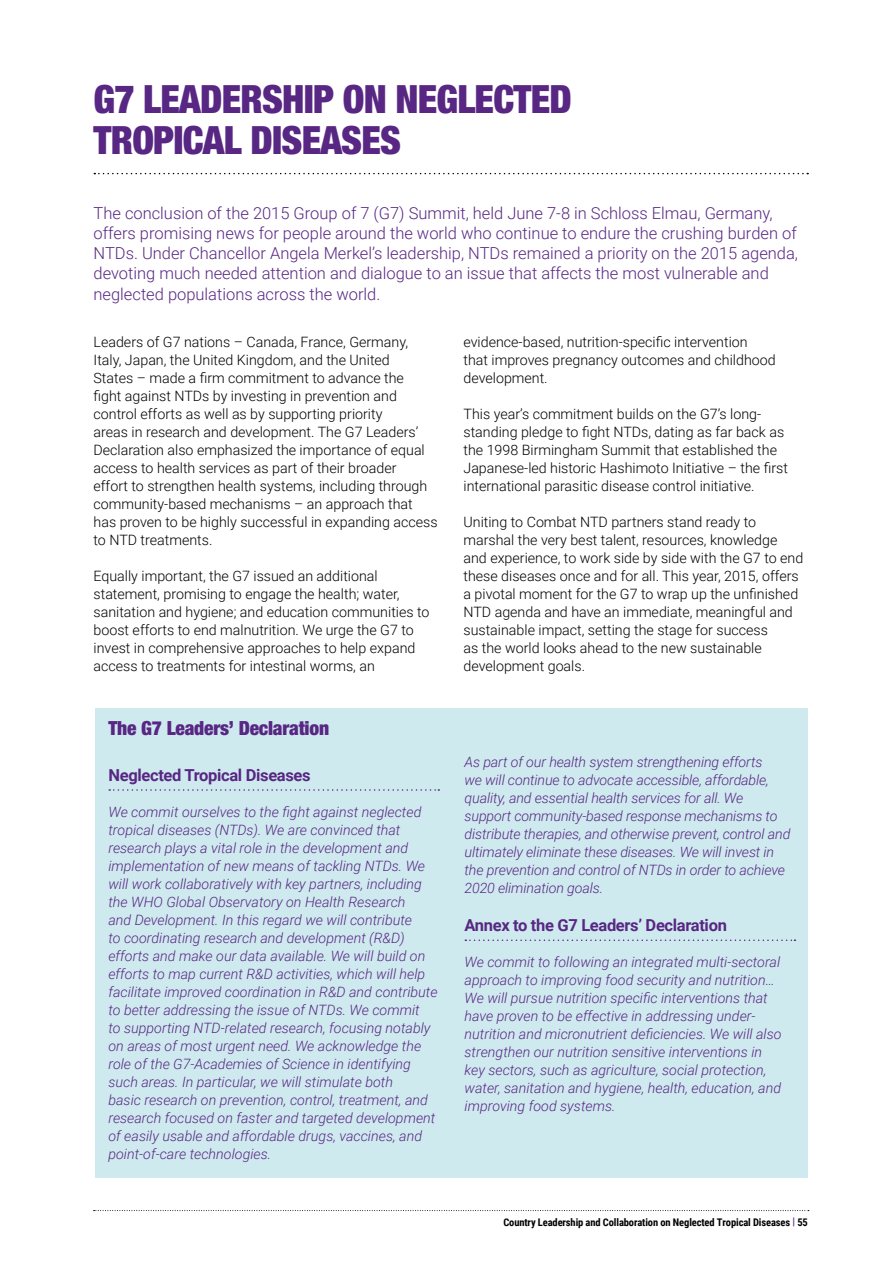
<style>
.page{position:relative;width:893px;height:1263px;background:#fff}
.page>*{position:absolute;margin:0;border:0;box-sizing:border-box;transform-origin:0 0}
.t1{font:900 condensed 39px/41.5px "Helvetica Neue LT Pro";letter-spacing:-.02em;color:#582783}
.t2{font:900 condensed 19.5px "Helvetica Neue LT Pro";letter-spacing:-.01em;color:#582783}
.t3{font:300 16.5px/20.2px "Roboto";color:#582783}
.t4{font:700 16.5px "Roboto";letter-spacing:-.02em;color:#582783}
.t5{font:italic 300 14.25px/18px "Roboto";color:#582783}
.t6{font:300 14.25px/18px "Roboto";color:#000}
.t7{font:700 10.5px "Roboto Condensed";letter-spacing:-.01em;color:#000}
.s1{color:#582783}
</style>
<div class="page">
<svg style="left:94px;top:1210px;width:715px;height:1px"></svg>
<svg style="left:94px;top:173px;width:714px;height:1px"></svg>
<div style="left:96px;top:708px;width:712px;height:470px;background:#cfeaef"></div>
<svg style="left:109px;top:789px;width:330px;height:2px"></svg>
<svg style="left:465px;top:939px;width:330px;height:2px"></svg>
<h1 class="t1" style="left:94px;top:78px;width:480px">G7 LEADERSHIP ON NEGLECTED<br>TROPICAL DISEASES</h1>
<p class="t3" style="left:94px;top:202px;width:706px">The conclusion of the 2015 Group of 7 (G7) Summit, held June 7-8 in Schloss Elmau, Germany, offers promising news for people around the world who continue to endure the crushing burden of NTDs. Under Chancellor Angela Merkel’s leadership, NTDs remained a priority on the 2015 agenda, devoting much needed attention and dialogue to an issue that affects the most vulnerable and neglected populations across the world.</p>
<p class="t6" style="left:463px;top:332px;width:314px">evidence-based, nutrition-specific intervention that improves pregnancy outcomes and childhood development.</p>
<p class="t6" style="left:463px;top:404px;width:326px">This year’s commitment builds on the G7’s long&shy;standing pledge to fight NTDs, dating as far back as the 1998 Birmingham Summit that established the Japanese-led historic Hashimoto Initiative – the first international parasitic disease control initiative.</p>
<p class="t6" style="left:463px;top:512px;width:341px">Uniting to Combat NTD partners stand ready to marshal the very best talent, resources, knowledge and experience, to work side by side with the G7 to end these diseases once and for all. This year, 2015, offers a pivotal moment for the G7 to wrap up the unfinished NTD agenda and have an immediate, meaningful and sustainable impact, setting the stage for success<br>as the world looks ahead to the new sustainable development goals.</p>
<p class="t6" style="left:94px;top:332px;width:346px">Leaders of G7 nations – Canada, France, Germany, Italy, Japan, the United Kingdom, and the United<br>States – made a firm commitment to advance the<br>fight against NTDs by investing in prevention and control efforts as well as by supporting priority<br>areas in research and development. The G7 Leaders’ Declaration also emphasized the importance of equal access to health services as part of their broader<br>effort to strengthen health systems, including through community-based mechanisms – an approach that has proven to be highly successful in expanding access to NTD treatments.</p>
<p class="t6" style="left:94px;top:566px;width:338px">Equally important, the G7 issued an additional statement, promising to engage the health; water, sanitation and hygiene; and education communities to boost efforts to end malnutrition. We urge the G7 to invest in comprehensive approaches to help expand access to treatments for intestinal worms, an</p>
<h2 class="t2" style="left:108px;top:716px;width:222px">THE G7 LEADERS’ DECLARATION</h2>
<p class="t4" style="left:108px;top:763px;width:204px">Neglected Tropical Diseases</p>
<p class="t5" style="left:108px;top:802px;width:331px">We commit ourselves to the fight against neglected tropical diseases (NTDs). We are convinced that research plays a vital role in the development and implementation of new means of tackling NTDs. We will work collaboratively with key partners, including the WHO Global Observatory on Health Research<br>and Development. In this regard we will contribute<br>to coordinating research and development (R&amp;D) efforts and make our data available. We will build on efforts to map current R&amp;D activities, which will help facilitate improved coordination in R&amp;D and contribute to better addressing the issue of NTDs. We commit<br>to supporting NTD-related research, focusing notably on areas of most urgent need. We acknowledge the role of the G7-Academies of Science in identifying such areas. In particular, we will stimulate both<br>basic research on prevention, control, treatment, and research focused on faster and targeted development of easily usable and affordable drugs, vaccines, and point-of-care technologies.</p>
<p class="t5" style="left:465px;top:753px;width:327px">As part of our health system strengthening efforts<br>we will continue to advocate accessible, affordable, quality, and essential health services for all. We support community-based response mechanisms to distribute therapies, and otherwise prevent, control and ultimately eliminate these diseases. We will invest in the prevention and control of NTDs in order to achieve 2020 elimination goals.</p>
<p class="t4" style="left:465px;top:913px;width:264px">Annex to the G7 Leaders’ Declaration</p>
<p class="t5" style="left:465px;top:952px;width:319px">We commit to following an integrated multi-sectoral approach to improving food security and nutrition… We will pursue nutrition specific interventions that have proven to be effective in addressing under&shy;nutrition and micronutrient deficiencies. We will also strengthen our nutrition sensitive interventions in key sectors, such as agriculture, social protection, water, sanitation and hygiene, health, education, and improving food systems.</p>
<p class="t7" style="left:503px;top:1214px;width:306px">Country Leadership and Collaboration on Neglected Tropical Diseases <span class="s1">|</span> 55</p>
</div>
